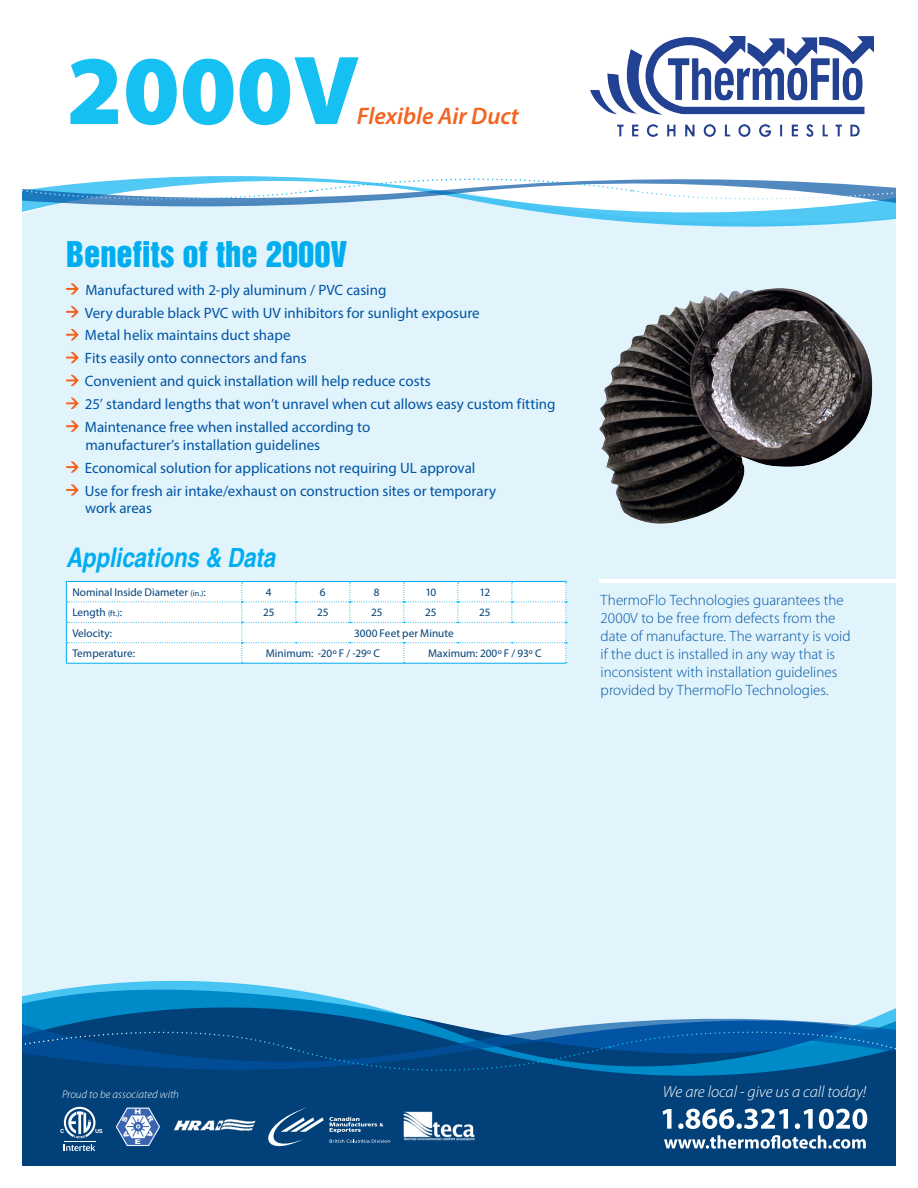
<style>
.page{position:relative;width:918px;height:1188px;background:#fff}
.page>*{position:absolute;margin:0;border:0;box-sizing:border-box;transform-origin:0 0}
.t1{font:900 99px "Myriad Pro";color:#15c0f2}
.t2{font:32.55px "Helvetica Inserat LT";color:#00aeef}
.t3{font:italic 700 condensed 27px "Helvetica LT";color:#00aeef}
.t4{font:italic 600 24px "Myriad Pro";color:#f36421}
.t5{font:italic 300 16.2px "Myriad Pro";color:#fff}
.Product_Paragraph{font:15px/18px "Myriad Pro";color:#0154a3}
.Product_Paragraph-2{font:300 15px/18px "Myriad Pro";color:#0154a3}
.Product_Paragraph-3{font:11.25px "Myriad Pro";color:#014078}
.t6{font:italic 300 11.25px "Myriad Pro";color:#fff}
.t7{font:900 6.6px "Arial";color:#fff;scale:1.25 1}
.s1{font-size:8.25px}
</style>
<div class="page">
<div style="left:22px;top:228px;width:874px;height:718px;background:#e1f4fc"></div>
<svg style="left:22px;top:946px;width:874px;height:220px;background:#507fa6"></svg>
<svg style="left:22px;top:979px;width:874px;height:24px;background:#b0e0f4"></svg>
<svg style="left:22px;top:1003px;width:874px;height:10px;background:#85c3e1"></svg>
<svg style="left:22px;top:1013px;width:874px;height:71px;background:#155e97"></svg>
<svg style="left:22px;top:216px;width:874px;height:12px;background:#bee9f9"></svg>
<svg style="left:22px;top:176px;width:874px;height:40px"></svg>
<img style="left:590px;top:36px;width:283px;height:100px">
<svg style="left:663px;top:1109px;width:204px;height:20px"></svg>
<svg style="left:664px;top:1135px;width:202px;height:14px"></svg>
<svg style="left:268px;top:1107px;width:122px;height:39px;background:#255b8b"></svg>
<img style="left:401px;top:1112px;width:84px;height:35px">
<img style="left:172px;top:1117px;width:83px;height:17px">
<svg style="left:64px;top:1144px;width:31px;height:7px"></svg>
<hr style="left:64px;top:1141px;width:31px;height:1px;background:#fff">
<svg style="left:60px;top:1107px;width:42px;height:31px"></svg>
<svg style="left:66px;top:283px;width:13px;height:12px"></svg>
<svg style="left:66px;top:306px;width:13px;height:12px"></svg>
<svg style="left:66px;top:329px;width:13px;height:11px"></svg>
<svg style="left:66px;top:352px;width:13px;height:11px"></svg>
<svg style="left:66px;top:375px;width:13px;height:11px"></svg>
<svg style="left:66px;top:398px;width:13px;height:11px"></svg>
<svg style="left:66px;top:421px;width:13px;height:11px"></svg>
<svg style="left:66px;top:461px;width:13px;height:12px"></svg>
<svg style="left:66px;top:484px;width:13px;height:12px"></svg>
<img style="left:587px;top:281px;width:293px;height:247px">
<hr style="left:66px;top:663px;width:176px;height:1px;background:#00aeef">
<hr style="left:242px;top:663px;width:54px;height:1px;background:#00aeef">
<hr style="left:296px;top:663px;width:54px;height:1px;background:#00aeef">
<hr style="left:350px;top:663px;width:54px;height:1px;background:#00aeef">
<hr style="left:404px;top:663px;width:54px;height:1px;background:#00aeef">
<hr style="left:458px;top:663px;width:54px;height:1px;background:#00aeef">
<hr style="left:512px;top:663px;width:54px;height:1px;background:#00aeef">
<svg style="left:66px;top:581px;width:501px;height:82px"></svg>
<hr style="left:599px;top:580px;width:305px;height:3px;background:#fff">
<svg style="left:116px;top:1107px;width:44px;height:39px"></svg>
<p class="t1" style="left:66px;top:34px;width:295px">2000V</p>
<p class="t4" style="left:357px;top:100px;width:164px">Flexible Air Duct</p>
<p class="t2" style="left:66px;top:235px;width:283px">Benefits of the 2000V</p>
<p class="Product_Paragraph" style="left:85px;top:280px;width:302px">Manufactured with 2-ply aluminum / PVC casing</p>
<p class="Product_Paragraph" style="left:85px;top:303px;width:396px">Very durable black PVC with UV inhibitors for sunlight exposure</p>
<p class="Product_Paragraph" style="left:85px;top:326px;width:207px">Metal helix maintains duct shape</p>
<p class="Product_Paragraph" style="left:85px;top:349px;width:223px">Fits easily onto connectors and fans</p>
<p class="Product_Paragraph" style="left:85px;top:372px;width:347px">Convenient and quick installation will help reduce costs</p>
<p class="Product_Paragraph" style="left:85px;top:395px;width:472px">25’ standard lengths that won’t unravel when cut allows easy custom fitting</p>
<p class="Product_Paragraph" style="left:85px;top:418px;width:287px">Maintenance free when installed according to manufacturer’s installation guidelines</p>
<p class="Product_Paragraph" style="left:85px;top:458px;width:392px">Economical solution for applications not requiring UL approval</p>
<p class="Product_Paragraph" style="left:85px;top:482px;width:413px;line-height:16.8px">Use for fresh air intake/exhaust on construction sites or temporary work areas</p>
<p class="t3" style="left:66px;top:541px;width:211px">Applications &amp; Data</p>
<p class="Product_Paragraph-3" style="left:72px;top:585px;width:135px">Nominal Inside Diameter <span class="s1">(in.)</span>:</p>
<p class="Product_Paragraph-3" style="left:266px;top:585px;width:7px">4</p>
<p class="Product_Paragraph-3" style="left:320px;top:585px;width:7px">6</p>
<p class="Product_Paragraph-3" style="left:374px;top:585px;width:7px">8</p>
<p class="Product_Paragraph-3" style="left:425px;top:585px;width:13px">10</p>
<p class="Product_Paragraph-3" style="left:479px;top:585px;width:12px">12</p>
<p class="Product_Paragraph-3" style="left:72px;top:606px;width:51px">Length <span class="s1">(ft.)</span>:</p>
<p class="Product_Paragraph-3" style="left:263px;top:606px;width:13px">25</p>
<p class="Product_Paragraph-3" style="left:317px;top:606px;width:13px">25</p>
<p class="Product_Paragraph-3" style="left:371px;top:606px;width:13px">25</p>
<p class="Product_Paragraph-3" style="left:425px;top:606px;width:13px">25</p>
<p class="Product_Paragraph-3" style="left:479px;top:606px;width:13px">25</p>
<p class="Product_Paragraph-3" style="left:72px;top:626px;width:41px">Velocity:</p>
<p class="Product_Paragraph-3" style="left:354px;top:626px;width:101px">3000 Feet per Minute</p>
<p class="Product_Paragraph-3" style="left:72px;top:646px;width:64px">Temperature:</p>
<p class="Product_Paragraph-3" style="left:266px;top:646px;width:116px">Minimum: -20º F / -29º C</p>
<p class="Product_Paragraph-3" style="left:428px;top:646px;width:115px">Maximum: 200º F / 93º C</p>
<p class="Product_Paragraph-2" style="left:601px;top:592px;width:251px">ThermoFlo Technologies guarantees the 2000V to be free from defects from the date of manufacture. The warranty is void if the duct is installed in any way that is inconsistent with installation guidelines provided by ThermoFlo Technologies.</p>
<p class="t6" style="left:62px;top:1088px;width:119px">Proud to be associated with</p>
<p class="t5" style="left:663px;top:1083px;width:205px">We are local - give us a call today!</p>
<p class="t7" style="left:134px;top:1107px;width:7px">H</p>
<p class="t7" style="left:135px;top:1137px;width:6px">E</p>
</div>
